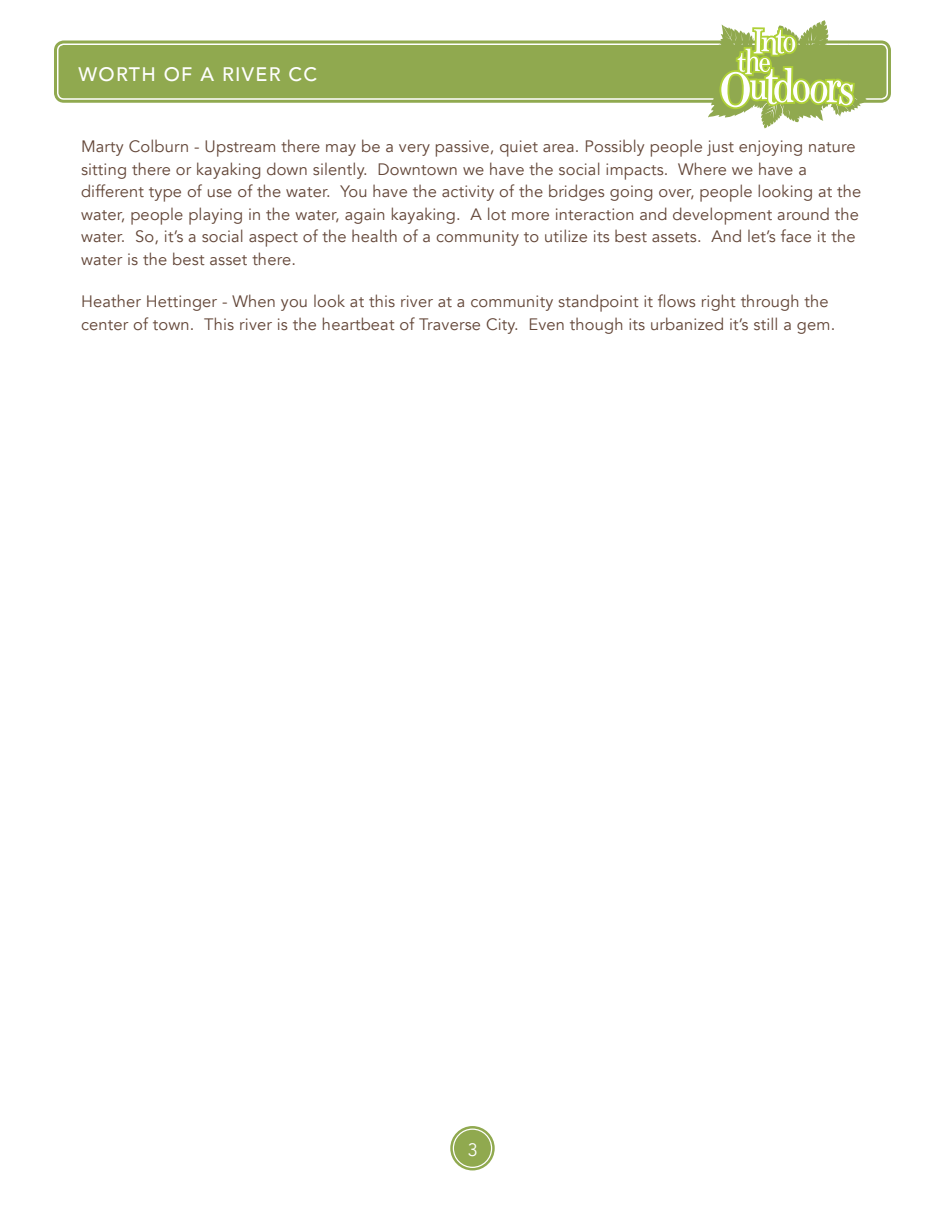
<style>
.page{position:relative;width:945px;height:1215px;background:#fff}
.page>*{position:absolute;margin:0;border:0;box-sizing:border-box;transform-origin:0 0}
.t1{font:500 19.5px "Avenir";letter-spacing:.065em;color:#fff}
.t2{font:18px "Avenir";color:#fff}
.t3{font:16.5px/22.5px "Avenir";letter-spacing:.01em;color:#634638}
</style>
<div class="page">
<div style="left:58px;top:45px;width:829px;height:53px;background:#90a94f;border-radius:5px"></div>
<div style="left:54px;top:41px;width:837px;height:62px;border:3px solid #90a94f;border-radius:8px"></div>
<div style="left:60px;top:47px;width:825px;height:50px;border:3px solid #90a94f;border-radius:2px"></div>
<div style="left:454px;top:1130px;width:37px;height:37px;background:#90a94f;border-radius:50%"></div>
<div style="left:450px;top:1126px;width:45px;height:44px;border:2px solid #90a94f;border-radius:50%"></div>
<div style="left:455px;top:1131px;width:35px;height:34px;border:2px solid #90a94f;border-radius:50%"></div>
<svg style="left:707px;top:20px;width:164px;height:108px"></svg>
<p class="t1" style="left:79px;top:57px;width:240px">WORTH OF A RIVER CC</p>
<h2 class="t3" style="left:81px;top:135px;width:782px">Marty Colburn - Upstream there may be a very passive, quiet area. Possibly people just enjoying nature sitting there or kayaking down silently. Downtown we have the social impacts. Where we have a different type of use of the water. You have the activity of the bridges going over, people looking at the water, people playing in the water, again kayaking. A lot more interaction and development around the water. So, it’s a social aspect of the health of a community to utilize its best assets. And let’s face it the water is the best asset there.</h2>
<h2 class="t3" style="left:81px;top:291px;width:756px">Heather Hettinger - When you look at this river at a community standpoint it flows right through the center of town. This river is the heartbeat of Traverse City. Even though its urbanized it’s still a gem.</h2>
<p class="t2" style="left:468px;top:1139px;width:11px">3</p>
</div>
